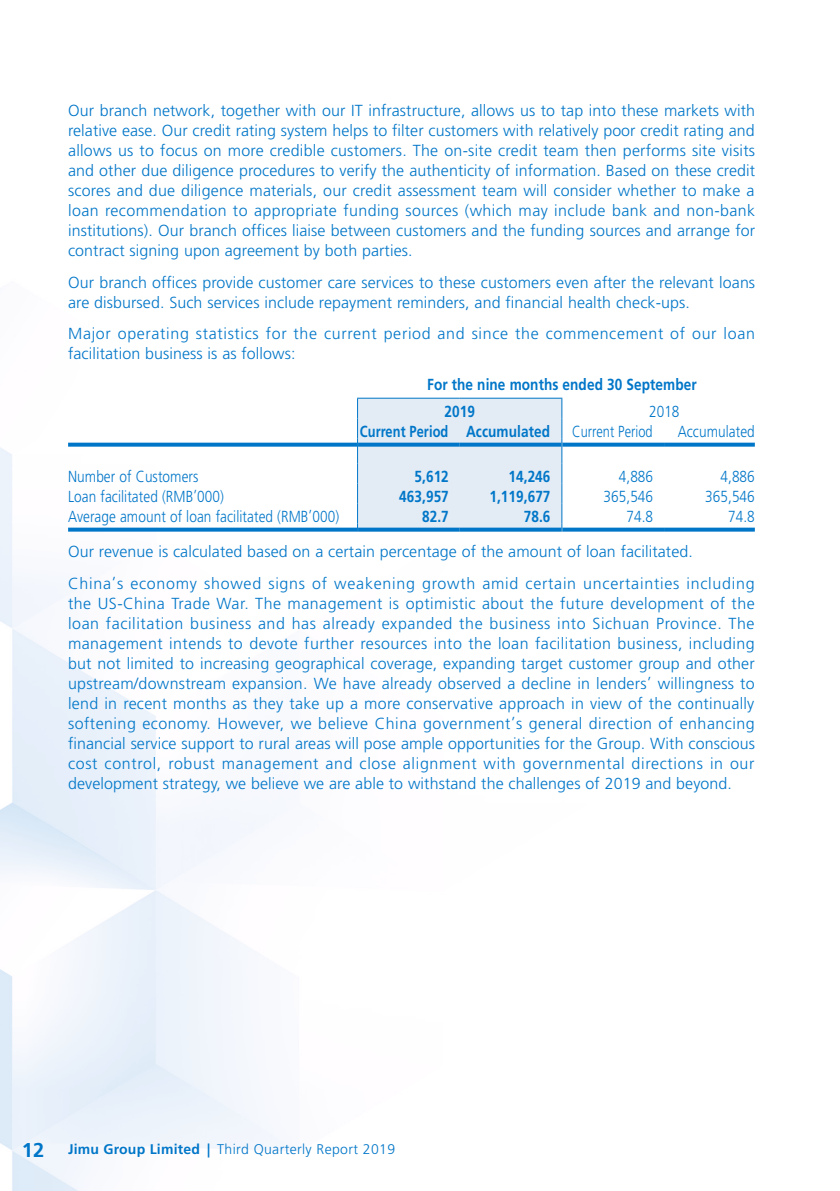
<style>
.page{position:relative;width:840px;height:1191px;background:#fff}
.page>*{position:absolute;margin:0;border:0;box-sizing:border-box;transform-origin:0 0}
.t1{font:300 16px/20px "Frutiger LT Std";letter-spacing:.005em;color:#0076c8;text-align:justify}
.t2{font:300 16px/31.4px "Frutiger LT Std";letter-spacing:.035em;color:#0076c8}
.t3{font:300 16px "Frutiger LT Std";letter-spacing:.005em;color:#0076c8;scale:.85 1}
.t4{font:300 16px/20px "Frutiger LT Std";letter-spacing:.04em;color:#0076c8}
.t5{font:700 16px/26.2px "Frutiger LT Std";letter-spacing:.005em;color:#0076c8;scale:.85 1}
.t6{font:700 16px "Frutiger LT Std";letter-spacing:.005em;color:#0076c8;scale:.8 1}
.t7{font:300 16px "Frutiger LT Std";letter-spacing:.005em;color:#0076c8;scale:.8 1}
.t8{font:300 14px "Frutiger LT Std";letter-spacing:.025em;color:#0076c8}
.s1{font-weight:700;font-size:20px}
.s2{font-weight:700}
</style>
<div class="page">
<img style="left:0;top:397px;width:755px;height:794px">
<div style="left:357px;top:398px;width:205px;height:133px;background:#e3ebf4"></div>
<svg style="left:68px;top:442px;width:289px;height:4px"></svg>
<svg style="left:358px;top:442px;width:101px;height:4px"></svg>
<svg style="left:459px;top:442px;width:102px;height:4px"></svg>
<svg style="left:562px;top:442px;width:101px;height:4px"></svg>
<svg style="left:663px;top:442px;width:91px;height:4px"></svg>
<svg style="left:68px;top:527px;width:289px;height:4px"></svg>
<svg style="left:358px;top:527px;width:101px;height:4px"></svg>
<svg style="left:459px;top:527px;width:102px;height:4px"></svg>
<svg style="left:562px;top:527px;width:101px;height:4px"></svg>
<svg style="left:663px;top:527px;width:91px;height:4px"></svg>
<p class="t1" style="left:68px;top:101px;width:688px">Our branch network, together with our IT infrastructure, allows us to tap into these markets with relative ease. Our credit rating system helps to filter customers with relatively poor credit rating and allows us to focus on more credible customers. The on-site credit team then performs site visits and other due diligence procedures to verify the authenticity of information. Based on these credit scores and due diligence materials, our credit assessment team will consider whether to make a loan recommendation to appropriate funding sources (which may include bank and non-bank institutions). Our branch offices liaise between customers and the funding sources and arrange for contract signing upon agreement by both parties.</p>
<p class="t1" style="left:68px;top:272px;width:688px">Our branch offices provide customer care services to these customers even after the relevant loans are disbursed. Such services include repayment reminders, and financial health check-ups.</p>
<p class="t4" style="left:68px;top:324px;width:688px">Major operating statistics for the current period and since the commencement of our loan facilitation business is as follows:</p>
<p class="t5" style="left:444px;top:372px;width:298px;text-indent:-17px">For the nine months ended 30 September<br>2019</p>
<p class="t3" style="left:648px;top:402px;width:37px">2018</p>
<p class="t6" style="left:360px;top:422px;width:239px">Current Period Accumulated</p>
<p class="t7" style="left:571px;top:422px;width:102px">Current Period</p>
<p class="t3" style="left:677px;top:422px;width:92px">Accumulated</p>
<p class="t3" style="left:68px;top:467px;width:155px">Number of Customers</p>
<p class="t5" style="left:414px;top:463px;width:42px">5,612</p>
<p class="t5" style="left:508px;top:463px;width:51px">14,246</p>
<p class="t3" style="left:618px;top:467px;width:42px">4,886</p>
<p class="t3" style="left:720px;top:467px;width:42px">4,886</p>
<p class="t3" style="left:68px;top:487px;width:185px">Loan facilitated (RMB’000)</p>
<p class="t5" style="left:399px;top:483px;width:60px">463,957</p>
<p class="t5" style="left:489px;top:483px;width:73px">1,119,677</p>
<p class="t3" style="left:603px;top:487px;width:60px">365,546</p>
<p class="t3" style="left:704px;top:487px;width:60px">365,546</p>
<p class="t3" style="left:68px;top:507px;width:320px">Average amount of loan facilitated (RMB’000)</p>
<p class="t5" style="left:422px;top:503px;width:33px">82.7</p>
<p class="t5" style="left:523px;top:503px;width:33px">78.6</p>
<p class="t3" style="left:626px;top:507px;width:33px">74.8</p>
<p class="t3" style="left:727px;top:507px;width:33px">74.8</p>
<p class="t2" style="left:68px;top:536px;width:687px">Our revenue is calculated based on a certain percentage of the amount of loan facilitated.<br>China’s economy showed signs of weakening growth amid certain uncertainties including</p>
<p class="t1" style="left:68px;top:593px;width:688px">the US-China Trade War. The management is optimistic about the future development of the loan facilitation business and has already expanded the business into Sichuan Province. The management intends to devote further resources into the loan facilitation business, including but not limited to increasing geographical coverage, expanding target customer group and other upstream/downstream expansion. We have already observed a decline in lenders’ willingness to lend in recent months as they take up a more conservative approach in view of the continually softening economy. However, we believe China government’s general direction of enhancing financial service support to rural areas will pose ample opportunities for the Group. With conscious cost control, robust management and close alignment with governmental directions in our development strategy, we believe we are able to withstand the challenges of 2019 and beyond.</p>
<p class="t8" style="left:22px;top:1140px;width:374px"><span class="s1">12</span> <span class="s2">Jimu Group Limited |</span> Third Quarterly Report 2019</p>
</div>
